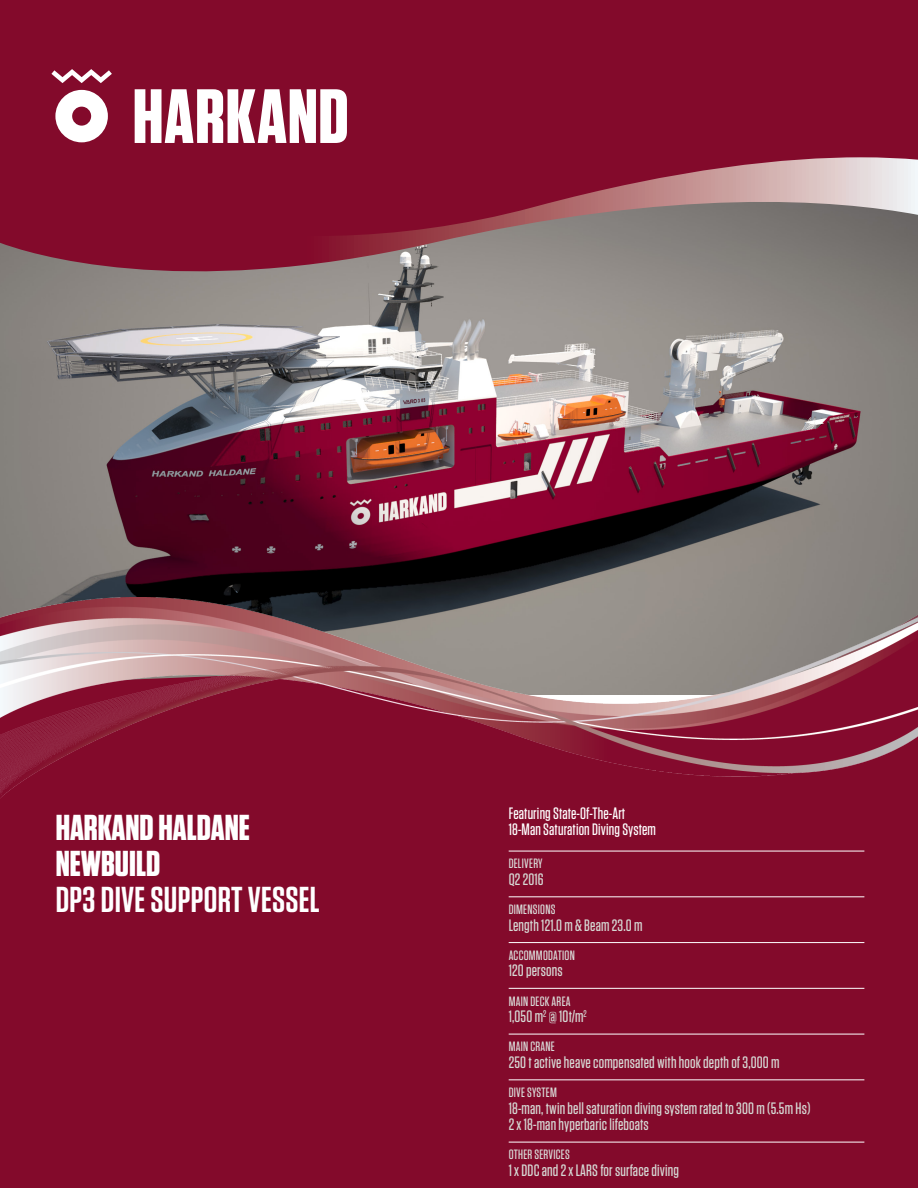
<style>
.page{position:relative;width:918px;height:1188px;background:#fff}
.page>*{position:absolute;margin:0;border:0;box-sizing:border-box;transform-origin:0 0}
.t1{font:700 36px "Tungsten";color:#fff}
.t2{font:600 36px "Tungsten";letter-spacing:.01em;color:#fff}
.t3{font:500 16.5px/16.5px "Tungsten";letter-spacing:.01em;color:#d6d8d4}
.t4{font:500 16.5px "Tungsten";letter-spacing:.01em;color:#fff}
.BODY_HEADERS_ON_RED{font:500 13.5px "Tungsten";letter-spacing:.02em;color:#dadcd9}
</style>
<div class="page">
<img style="left:0;top:302px;width:918px;height:296px">
<div style="left:0;top:803px;width:918px;height:385px;background:#830a2b"></div>
<div style="left:0;top:0;width:918px;height:157px;background:#830a2b"></div>
<img style="left:0;top:598px;width:918px;height:205px">
<svg style="left:0;top:157px;width:918px;height:145px"></svg>
<svg style="left:135px;top:89px;width:212px;height:54px"></svg>
<svg style="left:51px;top:69px;width:61px;height:73px"></svg>
<hr style="left:509px;top:851px;width:355px;height:1px;background:#fff">
<hr style="left:509px;top:896px;width:355px;height:1px;background:#fff">
<hr style="left:509px;top:942px;width:355px;height:1px;background:#fff">
<hr style="left:509px;top:988px;width:355px;height:1px;background:#fff">
<hr style="left:509px;top:1034px;width:355px;height:1px;background:#fff">
<hr style="left:509px;top:1079px;width:355px;height:1px;background:#fff">
<hr style="left:509px;top:1142px;width:355px;height:1px;background:#fff">
<p class="t1" style="left:56px;top:808px;width:196px">HARKAND HALDANE</p>
<p class="t1" style="left:56px;top:844px;width:106px">NEWBUILD</p>
<p class="t2" style="left:56px;top:880px;width:266px">DP3 DIVE SUPPORT VESSEL</p>
<p class="t4" style="left:509px;top:805px;width:118px">Featuring State-Of-The-Art</p>
<p class="t4" style="left:509px;top:821px;width:149px">18-Man Saturation Diving System</p>
<p class="BODY_HEADERS_ON_RED" style="left:509px;top:857px;width:35px">DELIVERY</p>
<p class="t3" style="left:509px;top:871px;width:37px">Q2 2016</p>
<p class="BODY_HEADERS_ON_RED" style="left:509px;top:902px;width:48px">DIMENSIONS</p>
<p class="t3" style="left:509px;top:917px;width:135px">Length 121.0 m &amp; Beam 23.0 m</p>
<p class="BODY_HEADERS_ON_RED" style="left:509px;top:948px;width:68px">ACCOMMODATION</p>
<p class="t3" style="left:509px;top:963px;width:55px">120 persons</p>
<p class="BODY_HEADERS_ON_RED" style="left:509px;top:994px;width:63px">MAIN DECK AREA</p>
<p class="t3" style="left:509px;top:1008px;width:80px">1,050 m<sup>2</sup> @ 10t/m<sup>2</sup></p>
<p class="BODY_HEADERS_ON_RED" style="left:509px;top:1040px;width:48px">MAIN CRANE</p>
<p class="t3" style="left:509px;top:1054px;width:272px">250 t active heave compensated with hook depth of 3,000 m</p>
<p class="BODY_HEADERS_ON_RED" style="left:509px;top:1086px;width:50px">DIVE SYSTEM</p>
<p class="t3" style="left:509px;top:1100px;width:303px">18-man, twin bell saturation diving system rated to 300 m (5.5m Hs)<br>2 x 18-man hyperbaric lifeboats</p>
<p class="BODY_HEADERS_ON_RED" style="left:509px;top:1148px;width:63px">OTHER SERVICES</p>
<p class="t3" style="left:509px;top:1162px;width:172px">1 x DDC and 2 x LARS for surface diving</p>
</div>
